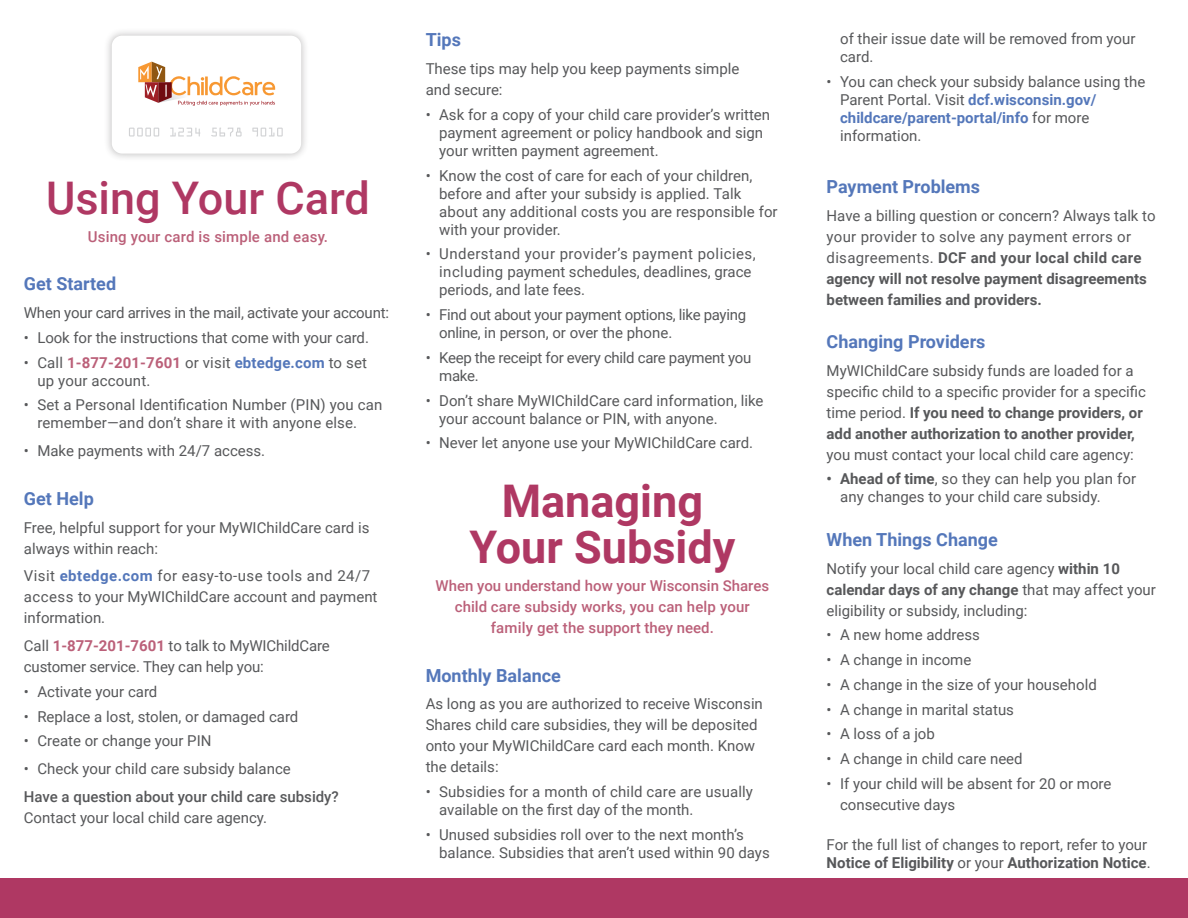
<style>
.page{position:relative;width:1188px;height:918px;background:#fff}
.page>*{position:absolute;margin:0;border:0;box-sizing:border-box;transform-origin:0 0}
.t1{font:700 45px/46.5px "Roboto";color:#af3863;text-align:center}
.t2{font:500 45px "Roboto";color:#af3863}
.t3{font:700 18px "Roboto";color:#5477ba}
.t4{font:15px/21px "Roboto";color:#57585a}
.t5{font:500 15px/21px "Roboto";color:#bb6079;text-align:center}
.t6{font:15px/18px "Roboto";letter-spacing:-.02em;color:#57585a}
.t7{font:500 15px/21px "Roboto";color:#57585a}
.s1{font-weight:700;color:#bb6079}
.s2{font-weight:700;color:#5477ba}
.s3{font-weight:400}
.s4{font-weight:700}
</style>
<div class="page">
<div style="left:0;top:878px;width:1188px;height:40px;background:#af3863"></div>
<div style="left:104px;top:27px;width:205px;height:135px;background:#231f20;opacity:.3"></div>
<div style="left:112px;top:36px;width:189px;height:118px;background:#fff;border-radius:10px"></div>
<svg style="left:129px;top:128px;width:30px;height:9px"></svg>
<svg style="left:170px;top:128px;width:30px;height:9px"></svg>
<svg style="left:211px;top:128px;width:31px;height:9px"></svg>
<svg style="left:252px;top:128px;width:31px;height:9px"></svg>
<svg style="left:138px;top:62px;width:137px;height:44px"></svg>
<p class="t2" style="left:46px;top:166px;width:325px">Using Your Card</p>
<p class="t5" style="left:88px;top:225px;width:242px">Using your card is simple and easy.</p>
<p class="t3" style="left:24px;top:271px;width:94px">Get Started</p>
<p class="t4" style="left:24px;top:302px;width:367px">When your card arrives in the mail, activate your account:</p>
<p class="t4" style="left:24px;top:326px;width:347px">• Look for the instructions that come with your card.</p>
<p class="t4" style="left:37px;top:353px;width:331px;line-height:18px;text-indent:-14px">• Call <span class="s1">1-877-201-7601</span> or visit <span class="s2">ebtedge.com</span> to set up your account.</p>
<p class="t4" style="left:37px;top:395px;width:347px;line-height:18px;text-indent:-14px">• Set a Personal Identification Number (PIN) you can remember—and don’t share it with anyone else.</p>
<p class="t4" style="left:24px;top:440px;width:243px">• Make payments with 24/7 access.</p>
<p class="t3" style="left:24px;top:486px;width:71px">Get Help</p>
<p class="t4" style="left:24px;top:516px;width:347px">Free, helpful support for your MyWIChildCare card is always within reach:</p>
<p class="t4" style="left:24px;top:565px;width:355px">Visit <span class="s2">ebtedge.com</span> for easy-to-use tools and 24/7 access to your MyWIChildCare account and payment information.</p>
<p class="t4" style="left:24px;top:635px;width:308px">Call <span class="s1">1-877-201-7601</span> to talk to MyWIChildCare customer service. They can help you:</p>
<p class="t4" style="left:24px;top:680px;width:135px">• Activate your card</p>
<p class="t4" style="left:24px;top:705px;width:276px">• Replace a lost, stolen, or damaged card</p>
<p class="t4" style="left:24px;top:730px;width:189px">• Create or change your PIN</p>
<p class="t4" style="left:24px;top:758px;width:268px">• Check your child care subsidy balance</p>
<p class="t7" style="left:24px;top:785px;width:317px">Have a question about your child care subsidy?<br><span class="s3">Contact your local child care agency.</span></p>
<p class="t3" style="left:426px;top:27px;width:37px">Tips</p>
<p class="t4" style="left:426px;top:58px;width:315px">These tips may help you keep payments simple and secure:</p>
<p class="t4" style="left:439px;top:105px;width:333px;line-height:18px;text-indent:-14px">• Ask for a copy of your child care provider’s written payment agreement or policy handbook and sign your written payment agreement.</p>
<p class="t4" style="left:439px;top:166px;width:340px;line-height:18px;text-indent:-14px">• Know the cost of care for each of your children, before and after your subsidy is applied. Talk about any additional costs you are responsible for with your provider.</p>
<p class="t4" style="left:439px;top:244px;width:318px;line-height:18px;text-indent:-14px">• Understand your provider’s payment policies, including payment schedules, deadlines, grace periods, and late fees.</p>
<p class="t6" style="left:439px;top:305px;width:308px;text-indent:-14px">• Find out about your payment options, like paying online, in person, or over the phone.</p>
<p class="t6" style="left:439px;top:348px;width:314px;text-indent:-14px">• Keep the receipt for every child care payment you make.</p>
<p class="t4" style="left:439px;top:391px;width:326px;line-height:18px;text-indent:-14px">• Don’t share MyWIChildCare card information, like your account balance or PIN, with anyone.</p>
<p class="t4" style="left:426px;top:432px;width:329px">• Never let anyone use your MyWIChildCare card.</p>
<p class="t1" style="left:469px;top:476px;width:267px">Managing<br>Your Subsidy</p>
<p class="t5" style="left:436px;top:574px;width:335px">When you understand how your Wisconsin Shares child care subsidy works, you can help your family get the support they need.</p>
<p class="t3" style="left:426px;top:663px;width:137px">Monthly Balance</p>
<p class="t4" style="left:426px;top:693px;width:339px">As long as you are authorized to receive Wisconsin Shares child care subsidies, they will be deposited onto your MyWIChildCare card each month. Know the details:</p>
<p class="t4" style="left:439px;top:782px;width:315px;line-height:18px;text-indent:-14px">• Subsidies for a month of child care are usually available on the first day of the month.</p>
<p class="t4" style="left:439px;top:825px;width:332px;line-height:18px;text-indent:-14px">• Unused subsidies roll over to the next month’s balance. Subsidies that aren’t used within 90 days</p>
<p class="t4" style="left:840px;top:29px;width:297px;line-height:18px">of their issue date will be removed from your card.</p>
<p class="t4" style="left:840px;top:72px;width:307px;line-height:18px;text-indent:-14px">• You can check your subsidy balance using the Parent Portal. Visit <span class="s2">dcf.wisconsin.gov/ childcare/parent-portal/info</span> for more information.</p>
<p class="t3" style="left:827px;top:174px;width:155px">Payment Problems</p>
<p class="t4" style="left:827px;top:205px;width:330px">Have a billing question or concern? Always talk to your provider to solve any payment errors or disagreements. <span class="s4">DCF and your local child care agency will not resolve payment disagreements between families and providers.</span></p>
<p class="t3" style="left:827px;top:329px;width:160px">Changing Providers</p>
<p class="t4" style="left:827px;top:359px;width:321px">MyWIChildCare subsidy funds are loaded for a specific child to a specific provider for a specific time period. <span class="s4">If you need to change providers, or add another authorization to another provider, </span>you must contact your local child care agency:</p>
<p class="t4" style="left:840px;top:469px;width:298px;line-height:18px;text-indent:-14px"><span class="s4">• Ahead of time</span>, so they can help you plan for any changes to your child care subsidy.</p>
<p class="t3" style="left:827px;top:527px;width:173px">When Things Change</p>
<p class="t4" style="left:827px;top:557px;width:331px">Notify your local child care agency <span class="s4">within 10 calendar days of any change</span> that may affect your eligibility or subsidy, including:</p>
<p class="t4" style="left:827px;top:624px;width:155px">• A new home address</p>
<p class="t4" style="left:827px;top:649px;width:146px">• A change in income</p>
<p class="t4" style="left:827px;top:673px;width:272px">• A change in the size of your household</p>
<p class="t4" style="left:827px;top:698px;width:189px">• A change in marital status</p>
<p class="t4" style="left:827px;top:723px;width:110px">• A loss of a job</p>
<p class="t4" style="left:827px;top:748px;width:198px">• A change in child care need</p>
<p class="t4" style="left:840px;top:772px;width:273px;text-indent:-14px">• If your child will be absent for 20 or more consecutive days</p>
<p class="t4" style="left:827px;top:835px;width:326px;line-height:18px">For the full list of changes to report, refer to your<br><span class="s4">Notice of Eligibility</span> or your <span class="s4">Authorization Notice</span>.</p>
</div>
